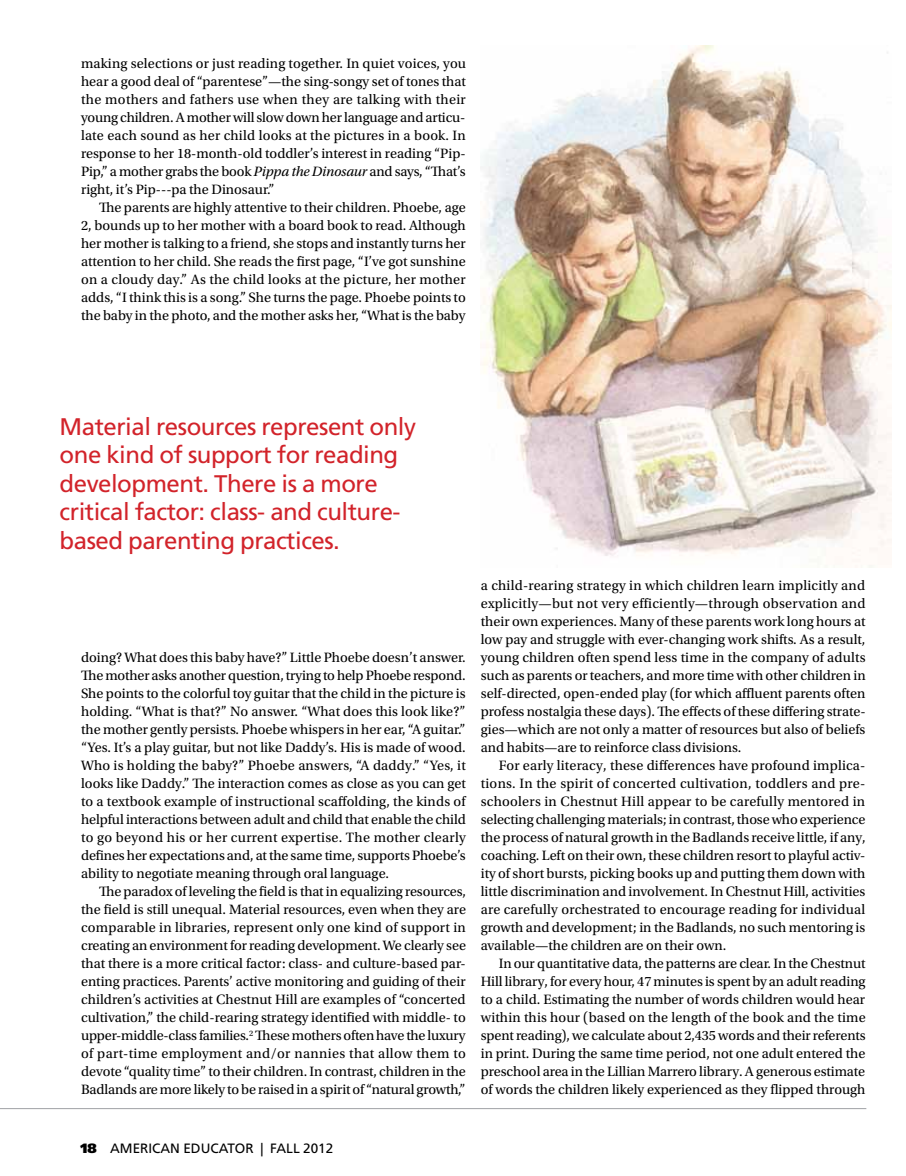
<style>
.page{position:relative;width:906px;height:1176px;background:#fff}
.page>*{position:absolute;margin:0;border:0;box-sizing:border-box;transform-origin:0 0}
.t1{font:24px/28.5px "Frutiger LT Std";letter-spacing:-.02em;color:#d2232a}
.t2{font:14.25px/18px "Utopia Std";letter-spacing:-.005em;color:#000;text-align:justify}
.t3{font:13.5px "Frutiger LT Std";color:#000}
.s1{font-style:italic}
.s2{font-weight:900}
</style>
<div class="page">
<hr style="left:0;top:1107px;width:865px;height:1px;background:#9fa1a4">
<img style="left:480px;top:46px;width:411px;height:521px">
<p class="t2" style="left:81px;top:54px;width:386px">making selections or just reading together. In quiet voices, you hear a good deal of “parentese”—the sing-songy set of tones that the mothers and fathers use when they are talking with their young children. A mother will slow down her language and articu&shy;late each sound as her child looks at the pictures in a book. In response to her 18-month-old toddler’s interest in reading “Pip-Pip,” a mother grabs the book <span class="s1">Pippa the Dinosaur</span> and says, “That’s right, it’s Pip---pa the Dinosaur.”</p>
<p class="t2" style="left:81px;top:198px;width:386px;text-indent:18px">The parents are highly attentive to their children. Phoebe, age 2, bounds up to her mother with a board book to read. Although her mother is talking to a friend, she stops and instantly turns her attention to her child. She reads the first page, “I’ve got sunshine on a cloudy day.” As the child looks at the picture, her mother adds, “I think this is a song.” She turns the page. Phoebe points to the baby in the photo, and the mother asks her, “What is the baby</p>
<h1 class="t1" style="left:60px;top:412px;width:358px">M aterial resources represent only one kind of support for reading development. There is a more critical factor: class- and culture&shy;based parenting practices.</h1>
<p class="t2" style="left:81px;top:648px;width:386px">doing? What does this baby have?” Little Phoebe doesn’t answer.<br>The mother asks another question, trying to help Phoebe respond.<br>She points to the colorful toy guitar that the child in the picture is holding. “What is that?” No answer. “What does this look like?” the mother gently persists. Phoebe whispers in her ear, “A guitar.” “Yes. It’s a play guitar, but not like Daddy’s. His is made of wood.<br>Who is holding the baby?” Phoebe answers, “A daddy.” “Yes, it looks like Daddy.” The interaction comes as close as you can get to a textbook example of instructional scaffolding, the kinds of helpful interactions between adult and child that enable the child to go beyond his or her current expertise. The mother clearly defines her expectations and, at the same time, supports Phoebe’s ability to negotiate meaning through oral language.</p>
<p class="t2" style="left:81px;top:882px;width:386px;text-indent:18px">The paradox of leveling the field is that in equalizing resources, the field is still unequal. Material resources, even when they are comparable in libraries, represent only one kind of support in creating an environment for reading development. We clearly see that there is a more critical factor: class- and culture-based par&shy;enting practices. Parents’ active monitoring and guiding of their children’s activities at Chestnut Hill are examples of “concerted cultivation,” the child-rearing strategy identified with middle- to upper-middle-class families.<sup>2</sup> These mothers often have the luxury of part-time employment and/or nannies that allow them to devote “quality time” to their children. In contrast, children in the Badlands are more likely to be raised in a spirit of “natural growth,”</p>
<p class="t2" style="left:480px;top:576px;width:386px">a child-rearing strategy in which children learn implicitly and explicitly—but not very efficiently—through observation and their own experiences. Many of these parents work long hours at low pay and struggle with ever-changing work shifts. As a result, young children often spend less time in the company of adults such as parents or teachers, and more time with other children in self-directed, open-ended play (for which affluent parents often profess nostalgia these days). The effects of these differing strate&shy;gies—which are not only a matter of resources but also of beliefs and habits—are to reinforce class divisions.</p>
<p class="t2" style="left:480px;top:756px;width:386px;text-indent:18px">For early literacy, these differences have profound implica&shy;tions. In the spirit of concerted cultivation, toddlers and pre&shy;schoolers in Chestnut Hill appear to be carefully mentored in selecting challenging materials; in contrast, those who experience the process of natural growth in the Badlands receive little, if any, coaching. Left on their own, these children resort to playful activ&shy;ity of short bursts, picking books up and putting them down with little discrimination and involvement. In Chestnut Hill, activities are carefully orchestrated to encourage reading for individual growth and development; in the Badlands, no such mentoring is available—the children are on their own.</p>
<p class="t2" style="left:480px;top:954px;width:386px;text-indent:18px">In our quantitative data, the patterns are clear. In the Chestnut Hill library, for every hour, 47 minutes is spent by an adult reading to a child. Estimating the number of words children would hear within this hour (based on the length of the book and the time spent reading), we calculate about 2,435 words and their referents in print. During the same time period, not one adult entered the preschool area in the Lillian Marrero library. A generous estimate of words the children likely experienced as they flipped through</p>
<p class="t3" style="left:80px;top:1139px;width:254px"><span class="s2">18</span> AM ERICAN EDUCATOR | FALL 2012</p>
</div>
